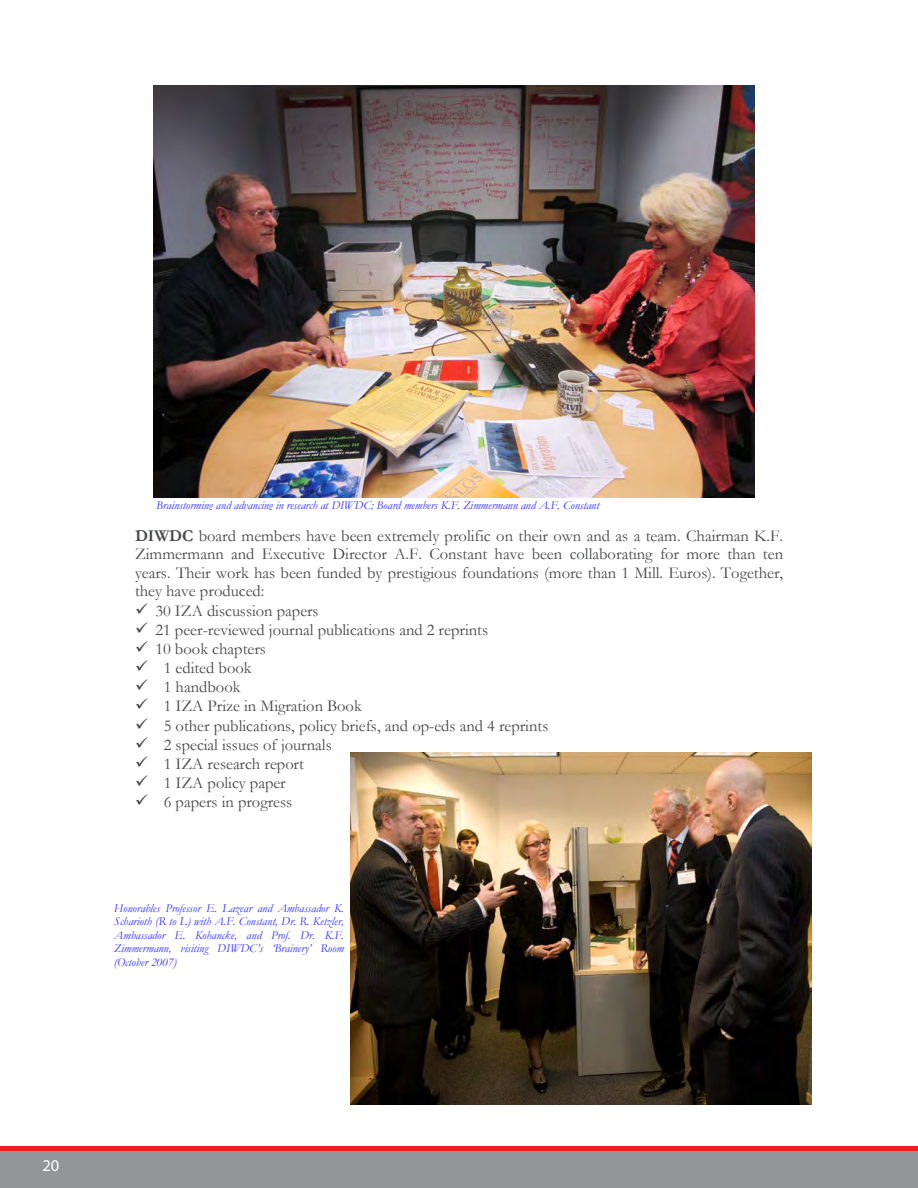
<style>
.page{position:relative;width:918px;height:1188px;background:#fff}
.page>*{position:absolute;margin:0;border:0;box-sizing:border-box;transform-origin:0 0}
.t1{font:16.5px/18.6px "Garamond";color:#474849;text-align:justify}
.t2{font:16.5px "Myriad Pro";color:#fff}
.t3{font:italic 12px/13.5px "Garamond";letter-spacing:-.005em;color:#3232ff;text-align:justify}
.s1{font-weight:700}
</style>
<div class="page">
<div style="left:0;top:1150px;width:918px;height:38px;background:#939598"></div>
<div style="left:145px;top:494px;width:466px;height:21px;background:linear-gradient(to right,#fff,#fff)"></div>
<img style="left:145px;top:499px;width:466px;height:11px">
<img style="left:153px;top:86px;width:601px;height:411px">
<img style="left:350px;top:752px;width:462px;height:352px">
<hr style="left:0;top:1146px;width:918px;height:4px;background:#ee1d23">
<p class="t3" style="left:156px;top:499px;width:445px">Brainstorming and advancing in research at DIWDC; Board members K.F. Zimmermann and A.F. Constant</p>
<p class="t1" style="left:135px;top:526px;width:650px"><span class="s1">DIWDC</span> board members have been extremely prolific on their own and as a team. Chairman K.F.<br>Zimmermann and Executive Director A.F. Constant have been collaborating for more than ten years. Their work has been funded by prestigious foundations (more than 1 Mill. Euros). Together, they have produced:</p>
<p class="t1" style="left:135px;top:601px;width:185px">✓ 30 IZA discussion papers</p>
<p class="t1" style="left:135px;top:620px;width:355px">✓ 21 peer-reviewed journal publications and 2 reprints</p>
<p class="t1" style="left:135px;top:639px;width:132px">✓ 10 book chapters</p>
<p class="t1" style="left:135px;top:658px;width:118px">✓ 1 edited book</p>
<p class="t1" style="left:135px;top:677px;width:107px">✓ 1 handbook</p>
<p class="t1" style="left:135px;top:696px;width:228px">✓ 1 IZA Prize in Migration Book</p>
<p class="t1" style="left:135px;top:716px;width:415px">✓ 5 other publications, policy briefs, and op-eds and 4 reprints</p>
<p class="t1" style="left:135px;top:735px;width:198px">✓ 2 special issues of journals</p>
<p class="t1" style="left:135px;top:754px;width:171px">✓ 1 IZA research report</p>
<p class="t1" style="left:135px;top:773px;width:152px">✓ 1 IZA policy paper</p>
<p class="t1" style="left:135px;top:792px;width:159px">✓ 6 papers in progress</p>
<p class="t3" style="left:114px;top:901px;width:232px">Honorables Professor E. Lazear and Ambassador K.<br>Scharioth (R to L) with A.F. Constant, Dr. R. Ketzler, Ambassador E. Kohancke, and Prof. Dr. K.F.<br>Zimmermann, visiting DIWDC’s ‘Brainery’ Room (October 2007)</p>
<p class="t2" style="left:43px;top:1155px;width:18px">20</p>
</div>
